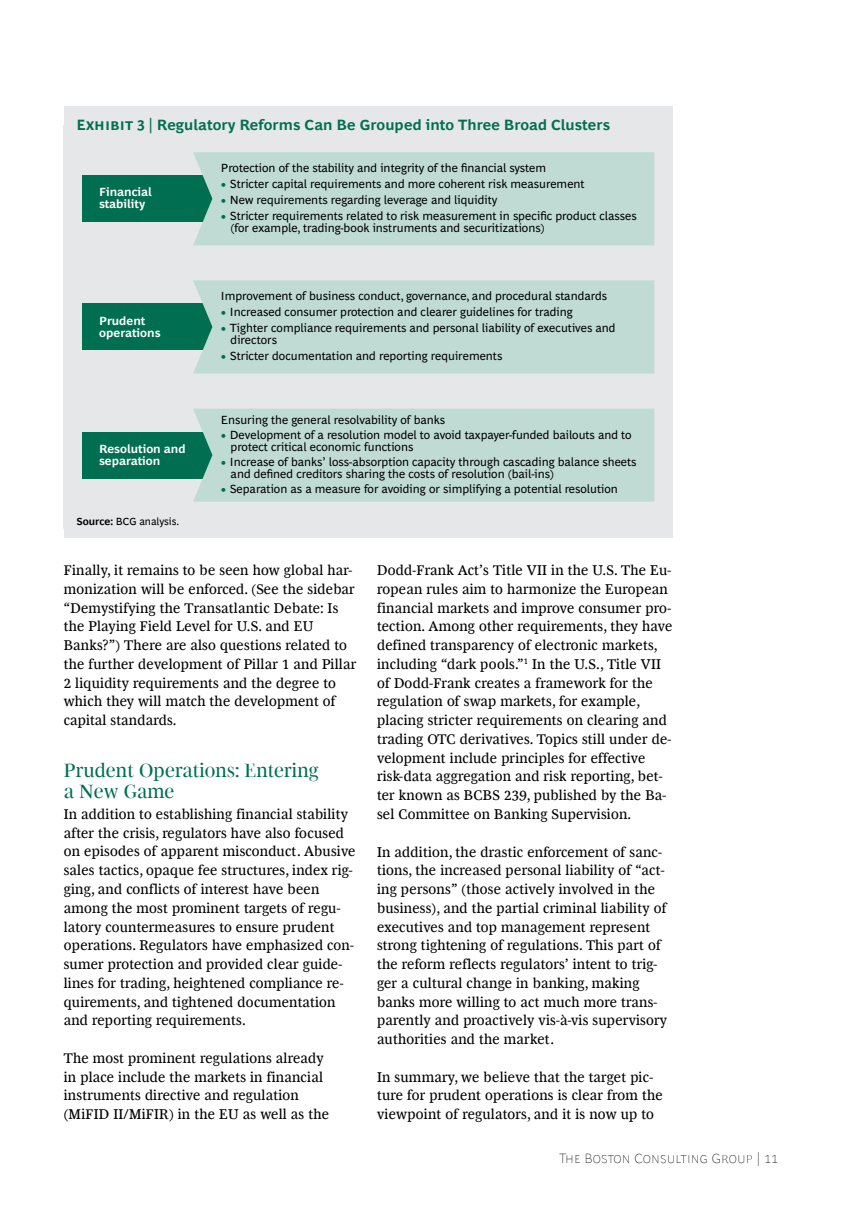
<style>
.page{position:relative;width:842px;height:1212px;background:#fff}
.page>*{position:absolute;margin:0;border:0;box-sizing:border-box;transform-origin:0 0}
.t1{font:19.5px/20.2px "Henderson BCG Serif Head";color:#006f51}
.t2{font:700 15px "Henderson BCG Sans";letter-spacing:.005em;color:#006f51}
.t3{font:14.25px/18.8px "Henderson BCG Serif";letter-spacing:.015em;color:#000}
.t4{font:100 13.5px "Henderson BCG Sans";letter-spacing:.01em;color:#000}
.t5{font:12px/12px "Henderson BCG Sans";color:#000}
.t6{font:700 12px/12px "Henderson BCG Sans";color:#fff}
.t7{font:10.5px "Henderson BCG Sans";letter-spacing:-.01em;color:#000}
.s1{font-weight:700}
.s2{color:#006f51}
</style>
<div class="page">
<div style="left:64px;top:106px;width:608px;height:432px;background:#e6e7e8"></div>
<div style="left:82px;top:175px;width:142px;height:47px;background:#006f51"></div>
<div style="left:193px;top:152px;width:461px;height:93px;background:#bfdbd4"></div>
<div style="left:82px;top:304px;width:142px;height:46px;background:#006f51"></div>
<div style="left:82px;top:432px;width:142px;height:46px;background:#006f51"></div>
<div style="left:193px;top:280px;width:461px;height:93px;background:#bfdbd4"></div>
<div style="left:193px;top:409px;width:461px;height:93px;background:#bfdbd4"></div>
<p class="t2" style="left:77px;top:114px;width:535px">Exhibit 3 | Regulatory Reforms Can Be Grouped into Three Broad Clusters</p>
<p class="t6" style="left:99px;top:185px;width:54px">Financial stability</p>
<p class="t6" style="left:99px;top:313px;width:63px">Prudent operations</p>
<p class="t6" style="left:99px;top:442px;width:88px">Resolution and separation</p>
<p class="t7" style="left:77px;top:514px;width:104px"><span class="s1">Source:</span> BCG analysis.</p>
<p class="t5" style="left:221px;top:161px;width:327px">Protection of the stability and integrity of the financial system</p>
<p class="t5" style="left:221px;top:177px;width:365px"><span class="s2">•</span> Stricter capital requirements and more coherent risk measurement</p>
<p class="t5" style="left:221px;top:193px;width:278px"><span class="s2">•</span> New requirements regarding leverage and liquidity</p>
<p class="t5" style="left:231px;top:209px;width:408px;text-indent:-10px"><span class="s2">•</span> Stricter requirements related to risk measurement in specific product classes (for example, trading-book instruments and securitizations)</p>
<p class="t5" style="left:221px;top:289px;width:388px">Improvement of business conduct, governance, and procedural standards</p>
<p class="t5" style="left:221px;top:305px;width:353px"><span class="s2">•</span> Increased consumer protection and clearer guidelines for trading</p>
<p class="t5" style="left:231px;top:321px;width:386px;text-indent:-10px"><span class="s2">•</span> Tighter compliance requirements and personal liability of executives and directors</p>
<p class="t5" style="left:221px;top:349px;width:283px"><span class="s2">•</span> Stricter documentation and reporting requirements</p>
<p class="t5" style="left:221px;top:413px;width:226px">Ensuring the general resolvability of banks</p>
<p class="t5" style="left:231px;top:428px;width:402px;text-indent:-10px"><span class="s2">•</span> Development of a resolution model to avoid taxpayer-funded bailouts and to protect critical economic functions</p>
<p class="t5" style="left:231px;top:455px;width:407px;text-indent:-10px"><span class="s2">•</span> Increase of banks’ loss-absorption capacity through cascading balance sheets and defined creditors sharing the costs of resolution (bail-ins)</p>
<p class="t5" style="left:221px;top:482px;width:398px"><span class="s2">•</span> Separation as a measure for avoiding or simplifying a potential resolution</p>
<p class="t3" style="left:64px;top:560px;width:294px">Finally, it remains to be seen how global har&shy;monization will be enforced. (See the sidebar “Demystifying the Transatlantic Debate: Is the Playing Field Level for U.S. and EU Banks?”) There are also questions related to the further development of Pillar 1 and Pillar 2 liquidity requirements and the degree to which they will match the development of capital standards.</p>
<h1 class="t1" style="left:64px;top:759px;width:256px">Prudent Operations: Entering a New Game</h1>
<p class="t3" style="left:64px;top:803px;width:293px">In addition to establishing financial stability after the crisis, regulators have also focused on episodes of apparent misconduct. Abusive sales tactics, opaque fee structures, index rig&shy;ging, and conflicts of interest have been among the most prominent targets of regu&shy;latory countermeasures to ensure prudent operations. Regulators have emphasized con&shy;sumer protection and provided clear guide&shy;lines for trading, heightened compliance re&shy;quirements, and tightened documentation and reporting requirements.</p>
<p class="t3" style="left:64px;top:1047px;width:261px">The most prominent regulations already in place include the markets in financial instruments directive and regulation (MiFID</p>
<p class="t3" style="left:113px;top:1104px;width:217px">II/MiFIR) in the EU as well as the</p>
<p class="t3" style="left:377px;top:560px;width:297px">Dodd-Frank Act’s Title VII in the U.S. The Eu&shy;ropean rules aim to harmonize the European financial markets and improve consumer pro&shy;tection. Among other requirements, they have defined transparency of electronic markets, including “dark pools.”<sup>1</sup> In the U.S., Title VII of Dodd-Frank creates a framework for the regulation of swap markets, for example, placing stricter requirements on clearing and trading OTC</p>
<p class="t3" style="left:377px;top:728px;width:296px;text-indent:83px">derivatives. Topics still under de&shy;velopment include principles for effective risk-data aggregation and risk reporting, bet&shy;ter known as BCBS 239, published by the Ba&shy;sel Committee on Banking Supervision.</p>
<p class="t3" style="left:377px;top:841px;width:292px">In addition, the drastic enforcement of sanc&shy;tions, the increased personal liability of “act&shy;ing persons” (those actively involved in the business), and the partial criminal liability of executives and top management represent strong tightening of regulations. This part of the reform reflects regulators’ intent to trig&shy;ger a cultural change in banking, making banks more willing to act much more trans&shy;parently and proactively vis-à-vis supervisory authorities and the market.</p>
<p class="t3" style="left:377px;top:1066px;width:287px">In summary, we believe that the target pic&shy;ture for prudent operations is clear from the viewpoint of regulators, and it is now up to</p>
<p class="t4" style="left:559px;top:1149px;width:221px">The Boston Consulting Group | 11</p>
</div>
